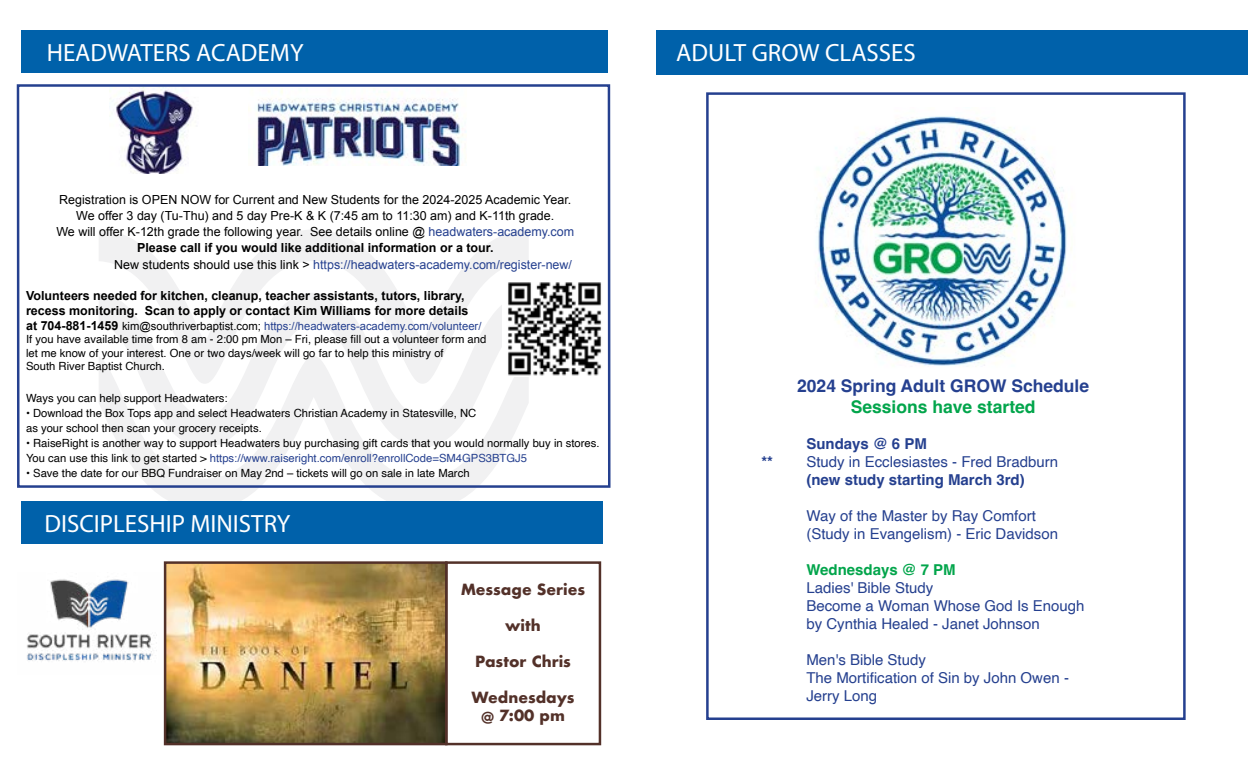
<style>
.page{position:relative;width:1260px;height:765px;background:#fff}
.page>*{position:absolute;margin:0;border:0;box-sizing:border-box;transform-origin:0 0}
.t1{font:25px "Myriad Pro";color:#fff}
.t2{font:700 17.5px "Helvetica";color:#25408f}
.t3{font:700 17.5px "Helvetica";color:#02a54b}
.t4{font:15px/18px "Helvetica";color:#25408f}
.t5{font:700 15px/18px "Futura";color:#533129;text-align:center}
.t6{font:700 15px "Helvetica";color:#25408f}
.t7{font:700 15px "Helvetica";color:#02a54b}
.t8{font:12.5px "Arial";color:#000}
.t9{font:700 12.5px/15px "Arial";color:#000}
.t10{font:12.5px "Arial";color:#25408f}
.t11{font:11.25px/13.5px "Helvetica";color:#000}
.t12{font:11.25px "Arial";color:#25408f}
.s1{color:#25408f}
.s2{color:#000}
.s3{font-weight:700;font-size:12.5px;color:#000}
</style>
<div class="page">
<svg style="left:99px;top:230px;width:430px;height:63px"></svg>
<svg style="left:120px;top:447px;width:387px;height:54px"></svg>
<svg style="left:99px;top:293px;width:430px;height:154px;fill:#f1f1f2"></svg>
<div style="left:656px;top:31px;width:592px;height:44px;background:#0061aa"></div>
<div style="left:22px;top:31px;width:586px;height:42px;background:#0061aa"></div>
<img style="left:167px;top:564px;width:278px;height:178px">
<div style="left:164px;top:561px;width:284px;height:184px;border:2px solid #533129"></div>
<div style="left:445px;top:561px;width:156px;height:184px;border:2px solid #533129"></div>
<img style="left:27px;top:579px;width:130px;height:82px">
<div style="left:22px;top:501px;width:581px;height:42px;background:#0061aa"></div>
<div style="left:17px;top:84px;width:594px;height:404px;border:2px solid #25408f"></div>
<img style="left:116px;top:87px;width:77px;height:86px">
<img style="left:248px;top:89px;width:215px;height:76px">
<div style="left:706px;top:92px;width:480px;height:628px;background:#fff;border:2px solid #25408f"></div>
<img style="left:817px;top:116px;width:250px;height:250px">
<img style="left:503px;top:276px;width:99px;height:100px">
<h1 class="t1" style="left:47px;top:37px;width:258px">HEADWATERS ACADEMY</h1>
<h1 class="t1" style="left:676px;top:37px;width:241px">ADULT GROW CLASSES</h1>
<p class="t8" style="left:59px;top:191px;width:514px">Registration is OPEN NOW for Current and New Students for the 2024-2025 Academic Year.</p>
<p class="t8" style="left:76px;top:207px;width:480px">We offer 3 day (Tu-Thu) and 5 day Pre-K &amp; K (7:45 am to 11:30 am) and K-11th grade.</p>
<p class="t8" style="left:56px;top:223px;width:519px">We will offer K-12th grade the following year. See details online @ <span class="s1">headwaters-academy.com</span></p>
<p class="t9" style="left:137px;top:241px;width:358px">Please call if you would like additional information or a tour.</p>
<p class="t10" style="left:114px;top:256px;width:459px"><span class="s2">New students should use this link &gt;</span> https://headwaters-academy.com/register-new/</p>
<p class="t9" style="left:26px;top:288px;width:444px">Volunteers needed for kitchen, cleanup, teacher assistants, tutors, library, recess monitoring. Scan to apply or contact Kim Williams for more details</p>
<p class="t12" style="left:26px;top:318px;width:457px"><span class="s3">at 704-881-1459</span> <span class="s2">kim@southriverbaptist.com;</span> https://headwaters-academy.com/volunteer/</p>
<p class="t11" style="left:26px;top:333px;width:462px">If you have available time from 8 am - 2:00 pm Mon – Fri, please fill out a volunteer form and let me know of your interest. One or two days/week will go far to help this ministry of<br>South River Baptist Church.</p>
<p class="t11" style="left:26px;top:391px;width:203px">Ways you can help support Headwaters:</p>
<p class="t11" style="left:26px;top:406px;width:452px;line-height:15px">• Download the Box Tops app and select Headwaters Christian Academy in Statesville, NC as your school then scan your grocery receipts.</p>
<p class="t11" style="left:26px;top:436px;width:575px;line-height:15px">• RaiseRight is another way to support Headwaters buy purchasing gift cards that you would normally buy in stores.<br>You can use this link to get started &gt; <span class="s1">https://www.raiseright.com/enroll?enrollCode=SM4GPS3BTGJ5</span></p>
<p class="t11" style="left:26px;top:466px;width:445px">• Save the date for our BBQ Fundraiser on May 2nd – tickets will go on sale in late March</p>
<h1 class="t1" style="left:44px;top:508px;width:247px">DISCIPLESHIP MINISTRY</h1>
<h3 class="t5" style="left:461px;top:580px;width:126px">Message Series</h3>
<h3 class="t5" style="left:505px;top:616px;width:37px">with</h3>
<h3 class="t5" style="left:475px;top:652px;width:97px">Pastor Chris</h3>
<h3 class="t5" style="left:471px;top:688px;width:104px">Wednesdays @ 7:00 pm</h3>
<h2 class="t2" style="left:797px;top:375px;width:294px">2024 Spring Adult GROW Schedule</h2>
<h2 class="t3" style="left:851px;top:396px;width:186px">Sessions have started</h2>
<h3 class="t6" style="left:806px;top:435px;width:122px">Sundays @ 6 PM</h3>
<h3 class="t6" style="left:761px;top:453px;width:13px">**</h3>
<h3 class="t4" style="left:806px;top:453px;width:253px">Study in Ecclesiastes - Fred Bradburn</h3>
<h3 class="t6" style="left:806px;top:471px;width:220px">(new study starting March 3rd)</h3>
<h3 class="t4" style="left:806px;top:507px;width:253px">Way of the Master by Ray Comfort (Study in Evangelism) - Eric Davidson</h3>
<h3 class="t7" style="left:806px;top:561px;width:151px">Wednesdays @ 7 PM</h3>
<h3 class="t4" style="left:806px;top:579px;width:280px">Ladies' Bible Study<br>Become a Woman Whose God Is Enough by Cynthia Healed - Janet Johnson</h3>
<h3 class="t4" style="left:806px;top:651px;width:264px">Men's Bible Study<br>The Mortification of Sin by John Owen -<br>Jerry Long</h3>
</div>
